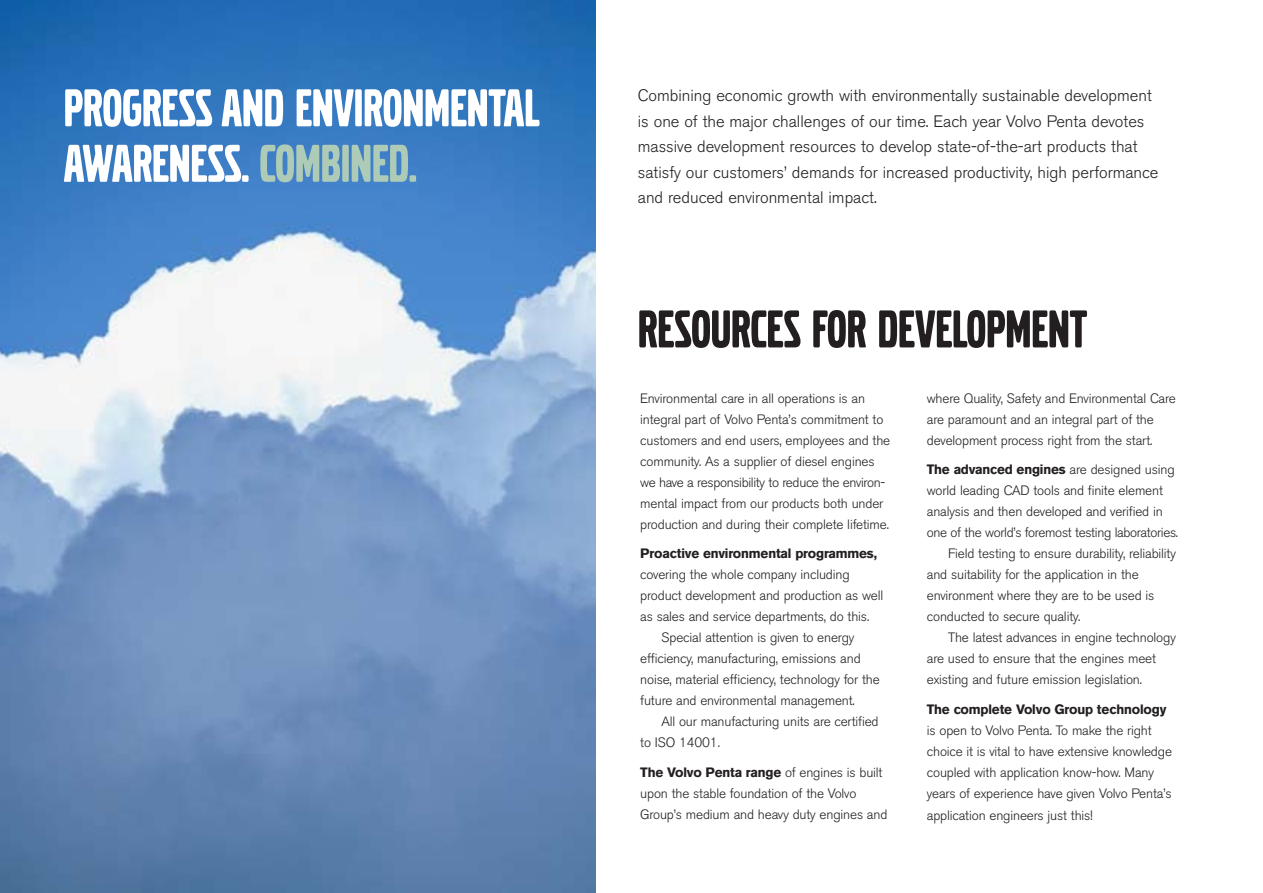
<style>
.page{position:relative;width:1263px;height:893px;background:#fff}
.page>*{position:absolute;margin:0;border:0;box-sizing:border-box;transform-origin:0 0}
.t1{font:55.5px/55.5px "Volvo Broad Pro";color:#fff}
.t2{font:55.5px "Volvo Broad Pro";color:#231f20}
.t3{font:300 16.5px/25.5px "Volvo Sans Pro";color:#231f20}
.t4{font:300 13.5px/21px "Volvo Sans Pro";letter-spacing:-.01em;color:#231f20}
.t5{font:700 13.5px "Volvo Sans Pro";letter-spacing:-.01em;color:#231f20}
.s1{color:#adcbb6}
.s2{font-weight:700}
.s3{font-weight:300}
</style>
<div class="page">
<img style="left:0;top:0;width:595px;height:893px">
<h1 class="t1" style="left:64px;top:81px;width:477px">PROGRESS AND ENVIRONMENTAL<br>AWARENESS. <span class="s1">COMBINED.</span></h1>
<p class="t3" style="left:638px;top:83px;width:522px">Combining economic growth with environmentally sustainable development is one of the major challenges of our time. Each year Volvo Penta devotes massive development resources to develop state-of-the-art products that satisfy our customers’ demands for increased productivity, high performance and reduced environmental impact.</p>
<h1 class="t2" style="left:638px;top:303px;width:451px">RESOURCES FOR DEVELOPMENT</h1>
<p class="t4" style="left:640px;top:388px;width:252px">Environmental care in all operations is an integral part of Volvo Penta’s commitment to customers and end users, employees and the community. As a supplier of diesel engines we have a responsibility to reduce the environ&shy;mental impact from our products both under production and during their complete lifetime.</p>
<p class="t5" style="left:640px;top:545px;width:239px">Proactive environmental programmes,</p>
<p class="t4" style="left:640px;top:564px;width:211px">covering the whole company including</p>
<p class="t4" style="left:640px;top:585px;width:244px">product development and production as well</p>
<p class="t4" style="left:640px;top:606px;width:231px">as sales and service departments, do this.</p>
<p class="t4" style="left:661px;top:627px;width:194px">Special attention is given to energy</p>
<p class="t4" style="left:640px;top:648px;width:222px">efficiency, manufacturing, emissions and</p>
<p class="t4" style="left:640px;top:669px;width:241px">noise, material efficiency, technology for the</p>
<p class="t4" style="left:640px;top:690px;width:216px">future and environmental management.</p>
<p class="t4" style="left:640px;top:711px;width:240px">All our manufacturing units are certified</p>
<p class="t4" style="left:640px;top:732px;width:81px">to ISO 14001.</p>
<p class="t4" style="left:640px;top:762px;width:249px"><span class="s2">The Volvo Penta range</span> of engines is built upon the stable foundation of the Volvo<br>Group’s medium and heavy duty engines and</p>
<p class="t4" style="left:927px;top:388px;width:251px">where Quality, Safety and Environmental Care are paramount and an integral part of the development process right from the start.</p>
<p class="t5" style="left:927px;top:461px;width:249px">The advanced engines <span class="s3">are designed using</span></p>
<p class="t4" style="left:927px;top:480px;width:238px">world leading CAD tools and finite element</p>
<p class="t4" style="left:927px;top:501px;width:237px">analysis and then developed and verified in</p>
<p class="t4" style="left:927px;top:522px;width:253px">one of the world’s foremost testing laboratories.</p>
<p class="t4" style="left:948px;top:543px;width:229px">Field testing to ensure durability, reliability</p>
<p class="t4" style="left:927px;top:564px;width:213px">and suitability for the application in the</p>
<p class="t4" style="left:927px;top:585px;width:229px">environment where they are to be used is</p>
<p class="t4" style="left:927px;top:606px;width:155px">conducted to secure quality.</p>
<p class="t4" style="left:948px;top:627px;width:229px">The latest advances in engine technology</p>
<p class="t4" style="left:927px;top:648px;width:231px">are used to ensure that the engines meet</p>
<p class="t4" style="left:927px;top:669px;width:217px">existing and future emission legislation.</p>
<p class="t5" style="left:927px;top:701px;width:241px">The complete Volvo Group technology</p>
<p class="t4" style="left:927px;top:720px;width:247px">is open to Volvo Penta. To make the right choice it is vital to have extensive knowledge coupled with application know-how. Many years of experience have given Volvo Penta’s</p>
<p class="t4" style="left:927px;top:805px;width:168px">application engineers just this!</p>
</div>
